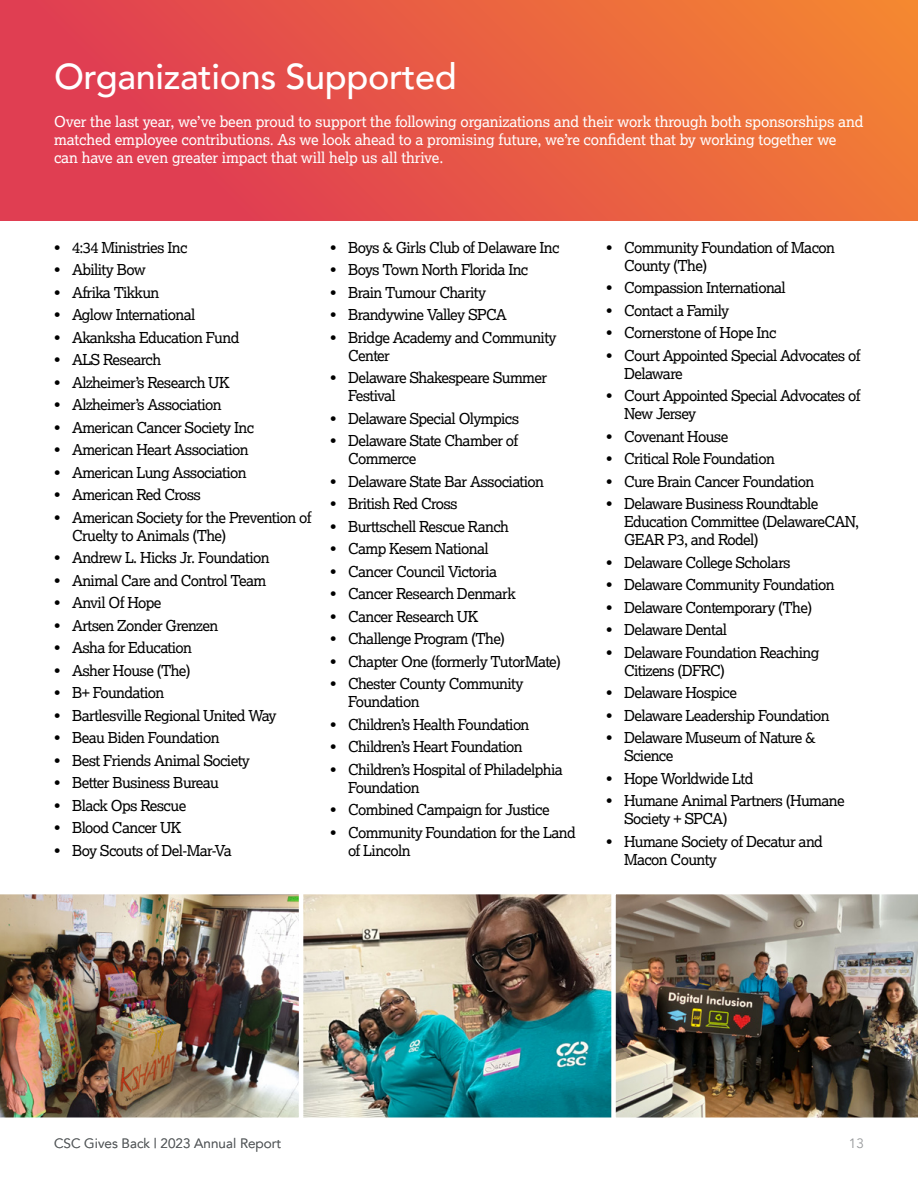
<style>
.page{position:relative;width:918px;height:1188px;background:#fff}
.page>*{position:absolute;margin:0;border:0;box-sizing:border-box;transform-origin:0 0}
.t1{font:500 36px "Avenir";letter-spacing:-.01em;color:#fff}
.t2{font:15px/18px "Lexia";letter-spacing:-.04em;color:#000}
.t3{font:15px/18px "Lexia";letter-spacing:-.01em;color:#fff}
.t4{font:13.5px "Avenir";color:#54585a}
.t5{font:13.5px "Avenir";color:#97999b}
</style>
<div class="page">
<div style="left:0;top:0;width:918px;height:220px;background:linear-gradient(to right,#de3656,#f27e35)"></div>
<img style="left:303px;top:895px;width:308px;height:222px">
<div style="left:298px;top:890px;width:319px;height:232px;border:4px solid #fff"></div>
<img style="left:0;top:890px;width:303px;height:232px">
<img style="left:611px;top:890px;width:307px;height:232px">
<h1 class="t1" style="left:54px;top:46px;width:404px">Organizations Supported</h1>
<p class="t3" style="left:54px;top:112px;width:811px">Over the last year, we’ve been proud to support the following organizations and their work through both sponsorships and matched employee contributions. As we look ahead to a promising future, we’re confident that by working together we can have an even greater impact that will help us all thrive.</p>
<p class="t2" style="left:54px;top:238px;width:135px">• 4:34 Ministries Inc</p>
<p class="t2" style="left:54px;top:261px;width:93px">• Ability Bow</p>
<p class="t2" style="left:54px;top:283px;width:107px">• Afrika Tikkun</p>
<p class="t2" style="left:54px;top:306px;width:143px">• Aglow International</p>
<p class="t2" style="left:54px;top:328px;width:187px">• Akanksha Education Fund</p>
<p class="t2" style="left:54px;top:351px;width:109px">• ALS Research</p>
<p class="t2" style="left:54px;top:373px;width:177px">• Alzheimer’s Research UK</p>
<p class="t2" style="left:54px;top:396px;width:169px">• Alzheimer’s Association</p>
<p class="t2" style="left:54px;top:418px;width:202px">• American Cancer Society Inc</p>
<p class="t2" style="left:54px;top:441px;width:196px">• American Heart Association</p>
<p class="t2" style="left:54px;top:463px;width:194px">• American Lung Association</p>
<p class="t2" style="left:54px;top:486px;width:149px">• American Red Cross</p>
<p class="t2" style="left:72px;top:508px;width:241px;text-indent:-18px">• American Society for the Prevention of<br>Cruelty to Animals (The)</p>
<p class="t2" style="left:54px;top:549px;width:217px">• Andrew L. Hicks Jr. Foundation</p>
<p class="t2" style="left:54px;top:571px;width:214px">• Animal Care and Control Team</p>
<p class="t2" style="left:54px;top:594px;width:109px">• Anvil Of Hope</p>
<p class="t2" style="left:54px;top:616px;width:166px">• Artsen Zonder Grenzen</p>
<p class="t2" style="left:54px;top:639px;width:140px">• Asha for Education</p>
<p class="t2" style="left:54px;top:661px;width:138px">• Asher House (The)</p>
<p class="t2" style="left:54px;top:684px;width:112px">• B+ Foundation</p>
<p class="t2" style="left:54px;top:706px;width:224px">• Bartlesville Regional United Way</p>
<p class="t2" style="left:54px;top:729px;width:167px">• Beau Biden Foundation</p>
<p class="t2" style="left:54px;top:751px;width:198px">• Best Friends Animal Society</p>
<p class="t2" style="left:54px;top:774px;width:166px">• Better Business Bureau</p>
<p class="t2" style="left:54px;top:796px;width:134px">• Black Ops Rescue</p>
<p class="t2" style="left:54px;top:819px;width:129px">• Blood Cancer UK</p>
<p class="t2" style="left:54px;top:841px;width:179px">• Boy Scouts of Del-Mar-Va</p>
<p class="t2" style="left:330px;top:238px;width:231px">• Boys &amp; Girls Club of Delaware Inc</p>
<p class="t2" style="left:330px;top:261px;width:200px">• Boys Town North Florida Inc</p>
<p class="t2" style="left:330px;top:283px;width:158px">• Brain Tumour Charity</p>
<p class="t2" style="left:330px;top:306px;width:178px">• Brandywine Valley SPCA</p>
<p class="t2" style="left:348px;top:328px;width:210px;text-indent:-18px">• Bridge Academy and Community<br>Center</p>
<p class="t2" style="left:348px;top:369px;width:201px;text-indent:-18px">• Delaware Shakespeare Summer<br>Festival</p>
<p class="t2" style="left:330px;top:409px;width:191px">• Delaware Special Olympics</p>
<p class="t2" style="left:348px;top:432px;width:172px;text-indent:-18px">• Delaware State Chamber of<br>Commerce</p>
<p class="t2" style="left:330px;top:472px;width:216px">• Delaware State Bar Association</p>
<p class="t2" style="left:330px;top:495px;width:129px">• British Red Cross</p>
<p class="t2" style="left:330px;top:517px;width:181px">• Burttschell Rescue Ranch</p>
<p class="t2" style="left:330px;top:540px;width:160px">• Camp Kesem National</p>
<p class="t2" style="left:330px;top:562px;width:169px">• Cancer Council Victoria</p>
<p class="t2" style="left:330px;top:585px;width:187px">• Cancer Research Denmark</p>
<p class="t2" style="left:330px;top:607px;width:150px">• Cancer Research UK</p>
<p class="t2" style="left:330px;top:630px;width:177px">• Challenge Program (The)</p>
<p class="t2" style="left:330px;top:652px;width:233px">• Chapter One (formerly TutorMate)</p>
<p class="t2" style="left:348px;top:675px;width:177px;text-indent:-18px">• Chester County Community<br>Foundation</p>
<p class="t2" style="left:330px;top:715px;width:201px">• Children’s Health Foundation</p>
<p class="t2" style="left:330px;top:738px;width:194px">• Children’s Heart Foundation</p>
<p class="t2" style="left:348px;top:760px;width:216px;text-indent:-18px">• Children’s Hospital of Philadelphia<br>Foundation</p>
<p class="t2" style="left:330px;top:801px;width:221px">• Combined Campaign for Justice</p>
<p class="t2" style="left:348px;top:823px;width:229px;text-indent:-18px">• Community Foundation for the Land of Lincoln</p>
<p class="t2" style="left:624px;top:238px;width:213px;text-indent:-18px">• Community Foundation of Macon<br>County (The)</p>
<p class="t2" style="left:606px;top:279px;width:181px">• Compassion International</p>
<p class="t2" style="left:606px;top:301px;width:125px">• Contact a Family</p>
<p class="t2" style="left:606px;top:324px;width:172px">• Cornerstone of Hope Inc</p>
<p class="t2" style="left:624px;top:346px;width:238px;text-indent:-18px">• Court Appointed Special Advocates of<br>Delaware</p>
<p class="t2" style="left:624px;top:387px;width:238px;text-indent:-18px">• Court Appointed Special Advocates of<br>New Jersey</p>
<p class="t2" style="left:606px;top:427px;width:124px">• Covenant House</p>
<p class="t2" style="left:606px;top:450px;width:170px">• Critical Role Foundation</p>
<p class="t2" style="left:606px;top:472px;width:210px">• Cure Brain Cancer Foundation</p>
<p class="t2" style="left:624px;top:495px;width:237px;text-indent:-18px">• Delaware Business Roundtable<br>Education Committee (DelawareCAN,<br>GEAR P3, and Rodel)</p>
<p class="t2" style="left:606px;top:553px;width:186px">• Delaware College Scholars</p>
<p class="t2" style="left:606px;top:576px;width:230px">• Delaware Community Foundation</p>
<p class="t2" style="left:606px;top:598px;width:208px">• Delaware Contemporary (The)</p>
<p class="t2" style="left:606px;top:621px;width:122px">• Delaware Dental</p>
<p class="t2" style="left:624px;top:643px;width:197px;text-indent:-18px">• Delaware Foundation Reaching<br>Citizens (DFRC)</p>
<p class="t2" style="left:606px;top:684px;width:133px">• Delaware Hospice</p>
<p class="t2" style="left:606px;top:706px;width:225px">• Delaware Leadership Foundation</p>
<p class="t2" style="left:624px;top:729px;width:193px;text-indent:-18px">• Delaware Museum of Nature &amp;<br>Science</p>
<p class="t2" style="left:606px;top:769px;width:149px">• Hope Worldwide Ltd</p>
<p class="t2" style="left:624px;top:792px;width:222px;text-indent:-18px">• Humane Animal Partners (Humane<br>Society + SPCA)</p>
<p class="t2" style="left:624px;top:832px;width:200px;text-indent:-18px">• Humane Society of Decatur and<br>Macon County</p>
<p class="t4" style="left:54px;top:1135px;width:228px">CSC Gives Back | 2023 Annual Report</p>
<p class="t5" style="left:849px;top:1135px;width:17px">13</p>
</div>
